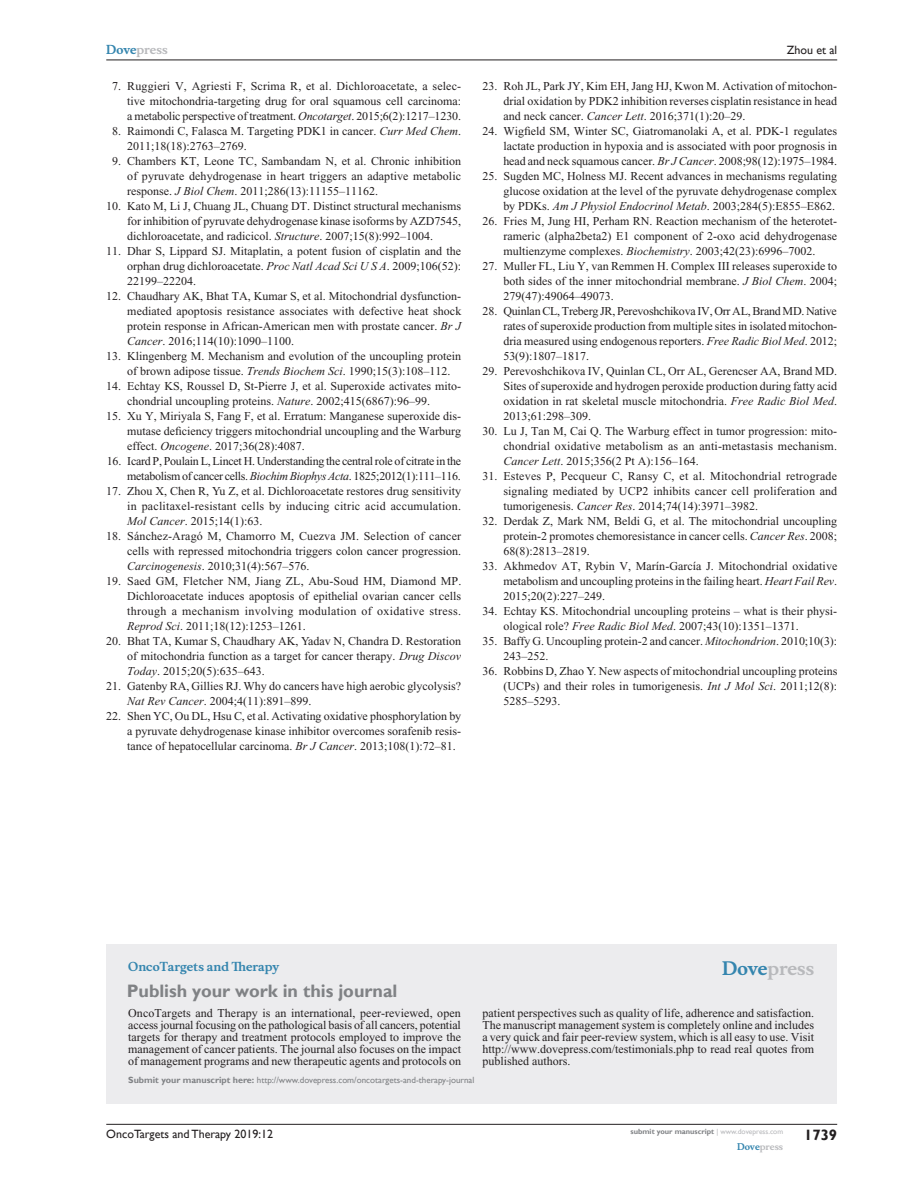
<style>
.page{position:relative;width:918px;height:1188px;background:#fff}
.page>*{position:absolute;margin:0;border:0;box-sizing:border-box;transform-origin:0 0}
.t1{font:700 18px "Gill Sans";color:#808285}
.t2{font:700 18px "Musee";color:#b8b9bc}
.t3{font:700 15px "Gill Sans";color:#231f20}
.RefNL2{font:12px/15px "Times New Roman";color:#231f20;text-align:justify}
.RefNL2-2{font:12px/15px "Times New Roman";letter-spacing:-.02em;color:#231f20;text-align:right}
.t4{font:12px "Gill Sans";color:#231f20}
.t5{font:700 12px "Musee";color:#3485ae}
.t6{font:700 12px "Musee";color:#b8b9bc}
.t7{font:9px "Gill Sans";color:#808285}
.t8{font:700 9px "Musee";color:#b8b9bc}
.t9{font:700 7.5px "Gill Sans";color:#808285}
.s1{color:#3485ae}
.s2{font-style:italic}
.s3{font-weight:700}
.s4{font-weight:400;color:#b8b9bc}
</style>
<div class="page">
<div style="left:106px;top:944px;width:731px;height:159px;background:#ececee"></div>
<hr style="left:106px;top:1124px;width:731px;height:1px;background:#231f20">
<hr style="left:106px;top:60px;width:731px;height:1px;background:#231f20">
<p class="t6" style="left:106px;top:43px;width:63px"><span class="s1">Dove</span>press</p>
<p class="RefNL2" style="left:127px;top:79px;width:335px;text-indent:-15px">7. Ruggieri V, Agriesti F, Scrima R, et al. Dichloroacetate, a selec&shy;tive mitochondria-targeting drug for oral squamous cell carcinoma: a metabolic perspective of treatment. <span class="s2">Oncotarget</span>. 2015;6(2):1217–1230.</p>
<p class="RefNL2" style="left:127px;top:124px;width:335px;text-indent:-15px">8. Raimondi C, Falasca M. Targeting PDK1 in cancer. <span class="s2">Curr Med Chem</span>.<br>2011;18(18):2763–2769.</p>
<p class="RefNL2" style="left:127px;top:154px;width:335px;text-indent:-15px">9. Chambers KT, Leone TC, Sambandam N, et al. Chronic inhibition of pyruvate dehydrogenase in heart triggers an adaptive metabolic response. <span class="s2">J Biol Chem</span>. 2011;286(13):11155–11162.</p>
<p class="RefNL2" style="left:127px;top:199px;width:335px;text-indent:-21px">10. Kato M, Li J, Chuang JL, Chuang DT. Distinct structural mechanisms for inhibition of pyruvate dehydrogenase kinase isoforms by AZD7545, dichloroacetate, and radicicol. <span class="s2">Structure</span>. 2007;15(8):992–1004.</p>
<p class="RefNL2" style="left:127px;top:244px;width:335px;text-indent:-21px">11. Dhar S, Lippard SJ. Mitaplatin, a potent fusion of cisplatin and the orphan drug dichloroacetate. <span class="s2">Proc Natl Acad Sci U S A</span>. 2009;106(52):<br>22199–22204.</p>
<p class="RefNL2" style="left:127px;top:289px;width:336px;text-indent:-21px">12. Chaudhary AK, Bhat TA, Kumar S, et al. Mitochondrial dysfunction&shy;mediated apoptosis resistance associates with defective heat shock protein response in African-American men with prostate cancer. <span class="s2">Br J Cancer</span>. 2016;114(10):1090–1100.</p>
<p class="RefNL2" style="left:127px;top:349px;width:335px;text-indent:-21px">13. Klingenberg M. Mechanism and evolution of the uncoupling protein of brown adipose tissue. <span class="s2">Trends Biochem Sci</span>. 1990;15(3):108–112.</p>
<p class="RefNL2" style="left:127px;top:379px;width:335px;text-indent:-21px">14. Echtay KS, Roussel D, St-Pierre J, et al. Superoxide activates mito&shy;chondrial uncoupling proteins. <span class="s2">Nature</span>. 2002;415(6867):96–99.</p>
<p class="RefNL2" style="left:127px;top:409px;width:335px;text-indent:-21px">15. Xu Y, Miriyala S, Fang F, et al. Erratum: Manganese superoxide dis&shy;mutase deficiency triggers mitochondrial uncoupling and the Warburg effect. <span class="s2">Oncogene</span>. 2017;36(28):4087.</p>
<p class="RefNL2-2" style="left:107px;top:454px;width:356px">16. Icard P, Poulain L, Lincet H. Understanding the central role of citrate in the metabolism of cancer cells. <span class="s2">Biochim Biophys Acta</span>. 1825;2012(1):111–116.</p>
<p class="RefNL2" style="left:127px;top:484px;width:335px;text-indent:-21px">17. Zhou X, Chen R, Yu Z, et al. Dichloroacetate restores drug sensitivity in paclitaxel-resistant cells by inducing citric acid accumulation.<br><span class="s2">Mol Cancer</span>. 2015;14(1):63.</p>
<p class="RefNL2" style="left:127px;top:529px;width:335px;text-indent:-21px">18. Sánchez-Aragó M, Chamorro M, Cuezva JM. Selection of cancer cells with repressed mitochondria triggers colon cancer progression.<br><span class="s2">Carcinogenesis</span>. 2010;31(4):567–576.</p>
<p class="RefNL2" style="left:127px;top:574px;width:336px;text-indent:-21px">19. Saed GM, Fletcher NM, Jiang ZL, Abu-Soud HM, Diamond MP.<br>Dichloroacetate induces apoptosis of epithelial ovarian cancer cells through a mechanism involving modulation of oxidative stress.<br><span class="s2">Reprod Sci</span>. 2011;18(12):1253–1261.</p>
<p class="RefNL2" style="left:127px;top:634px;width:335px;text-indent:-21px">20. Bhat TA, Kumar S, Chaudhary AK, Yadav N, Chandra D. Restoration of mitochondria function as a target for cancer therapy. <span class="s2">Drug Discov Today</span>. 2015;20(5):635–643.</p>
<p class="RefNL2" style="left:127px;top:679px;width:335px;text-indent:-21px">21. Gatenby RA, Gillies RJ. Why do cancers have high aerobic glycolysis?<br><span class="s2">Nat Rev Cancer</span>. 2004;4(11):891–899.</p>
<p class="RefNL2" style="left:127px;top:709px;width:335px;text-indent:-21px">22. Shen YC, Ou DL, Hsu C, et al. Activating oxidative phosphorylation by a pyruvate dehydrogenase kinase inhibitor overcomes sorafenib resis&shy;tance of hepatocellular carcinoma. <span class="s2">Br J Cancer</span>. 2013;108(1):72–81.</p>
<p class="t4" style="left:787px;top:43px;width:52px">Zhou et al</p>
<p class="RefNL2" style="left:503px;top:79px;width:335px;text-indent:-21px">23. Roh JL, Park JY, Kim EH, Jang HJ, Kwon M. Activation of mitochon&shy;drial oxidation by PDK2 inhibition reverses cisplatin resistance in head and neck cancer. <span class="s2">Cancer Lett</span>. 2016;371(1):20–29.</p>
<p class="RefNL2" style="left:503px;top:124px;width:335px;text-indent:-21px">24. Wigfield SM, Winter SC, Giatromanolaki A, et al. PDK-1 regulates lactate production in hypoxia and is associated with poor prognosis in head and neck squamous cancer. <span class="s2">Br J Cancer</span>. 2008;98(12):1975–1984.</p>
<p class="RefNL2" style="left:503px;top:169px;width:335px;text-indent:-21px">25. Sugden MC, Holness MJ. Recent advances in mechanisms regulating glucose oxidation at the level of the pyruvate dehydrogenase complex by PDKs. <span class="s2">Am J Physiol Endocrinol Metab</span>. 2003;284(5):E855–E862.</p>
<p class="RefNL2" style="left:503px;top:214px;width:335px;text-indent:-21px">26. Fries M, Jung HI, Perham RN. Reaction mechanism of the heterotet&shy;rameric (alpha2beta2) E1 component of 2-oxo acid dehydrogenase multienzyme complexes. <span class="s2">Biochemistry</span>. 2003;42(23):6996–7002.</p>
<p class="RefNL2" style="left:503px;top:259px;width:335px;text-indent:-21px">27. Muller FL, Liu Y, van Remmen H. Complex III releases superoxide to both sides of the inner mitochondrial membrane. <span class="s2">J Biol Chem</span>. 2004; 279(47):49064–49073.</p>
<p class="RefNL2" style="left:503px;top:304px;width:335px;text-indent:-21px">28. Quinlan CL, Treberg JR, Perevoshchikova IV, Orr AL, Brand MD. Native rates of superoxide production from multiple sites in isolated mitochon&shy;dria measured using endogenous reporters. <span class="s2">Free Radic Biol Med</span>. 2012; 53(9):1807–1817.</p>
<p class="RefNL2" style="left:503px;top:364px;width:335px;text-indent:-21px">29. Perevoshchikova IV, Quinlan CL, Orr AL, Gerencser AA, Brand MD.<br>Sites of superoxide and hydrogen peroxide production during fatty acid oxidation in rat skeletal muscle mitochondria. <span class="s2">Free Radic Biol Med</span>.<br>2013;61:298–309.</p>
<p class="RefNL2" style="left:503px;top:424px;width:335px;text-indent:-21px">30. Lu J, Tan M, Cai Q. The Warburg effect in tumor progression: mito&shy;chondrial oxidative metabolism as an anti-metastasis mechanism.<br><span class="s2">Cancer Lett</span>. 2015;356(2 Pt A):156–164.</p>
<p class="RefNL2" style="left:503px;top:469px;width:335px;text-indent:-21px">31. Esteves P, Pecqueur C, Ransy C, et al. Mitochondrial retrograde signaling mediated by UCP2 inhibits cancer cell proliferation and tumorigenesis. <span class="s2">Cancer Res</span>. 2014;74(14):3971–3982.</p>
<p class="RefNL2" style="left:503px;top:514px;width:335px;text-indent:-21px">32. Derdak Z, Mark NM, Beldi G, et al. The mitochondrial uncoupling protein-2 promotes chemoresistance in cancer cells. <span class="s2">Cancer Res</span>. 2008; 68(8):2813–2819.</p>
<p class="RefNL2" style="left:503px;top:559px;width:336px;text-indent:-21px">33. Akhmedov AT, Rybin V, Marín-García J. Mitochondrial oxidative metabolism and uncoupling proteins in the failing heart. <span class="s2">Heart Fail Rev</span>.<br>2015;20(2):227–249.</p>
<p class="RefNL2" style="left:503px;top:604px;width:335px;text-indent:-21px">34. Echtay KS. Mitochondrial uncoupling proteins – what is their physi&shy;ological role? <span class="s2">Free Radic Biol Med</span>. 2007;43(10):1351–1371.</p>
<p class="RefNL2" style="left:503px;top:634px;width:335px;text-indent:-21px">35. Baffy G. Uncoupling protein-2 and cancer. <span class="s2">Mitochondrion</span>. 2010;10(3):<br>243–252.</p>
<p class="RefNL2" style="left:503px;top:664px;width:335px;text-indent:-21px">36. Robbins D, Zhao Y. New aspects of mitochondrial uncoupling proteins (UCPs) and their roles in tumorigenesis. <span class="s2">Int J Mol Sci</span>. 2011;12(8):<br>5285–5293.</p>
<p class="t5" style="left:128px;top:959px;width:152px">OncoTargets and Therapy</p>
<h1 class="t1" style="left:127px;top:980px;width:272px">Publish your work in this journal</h1>
<h1 class="t2" style="left:722px;top:958px;width:94px"><span class="s1">Dove</span>press</h1>
<p class="RefNL2" style="left:128px;top:1007px;width:334px;line-height:12px">OncoTargets and Therapy is an international, peer-reviewed, open access journal focusing on the pathological basis of all cancers, potential targets for therapy and treatment protocols employed to improve the management of cancer patients. The journal also focuses on the impact of management programs and new therapeutic agents and protocols on</p>
<p class="RefNL2" style="left:482px;top:1007px;width:333px;line-height:12px">patient perspectives such as quality of life, adherence and satisfaction.<br>The manuscript management system is completely online and includes a very quick and fair peer-review system, which is all easy to use. Visit http://www.dovepress.com/testimonials.php to read real quotes from published authors.</p>
<p class="t7" style="left:128px;top:1075px;width:348px"><span class="s3">Submit your manuscript here:</span> http://www.dovepress.com/oncotargets-and-therapy-journal</p>
<p class="t4" style="left:106px;top:1127px;width:168px">OncoTargets and Therapy 2019:12</p>
<p class="t9" style="left:631px;top:1127px;width:154px">submit your manuscript <span class="s4">| www.dovepress.com</span></p>
<p class="t8" style="left:737px;top:1141px;width:48px"><span class="s1">Dove</span>press</p>
<p class="t3" style="left:804px;top:1126px;width:35px">1739</p>
</div>
